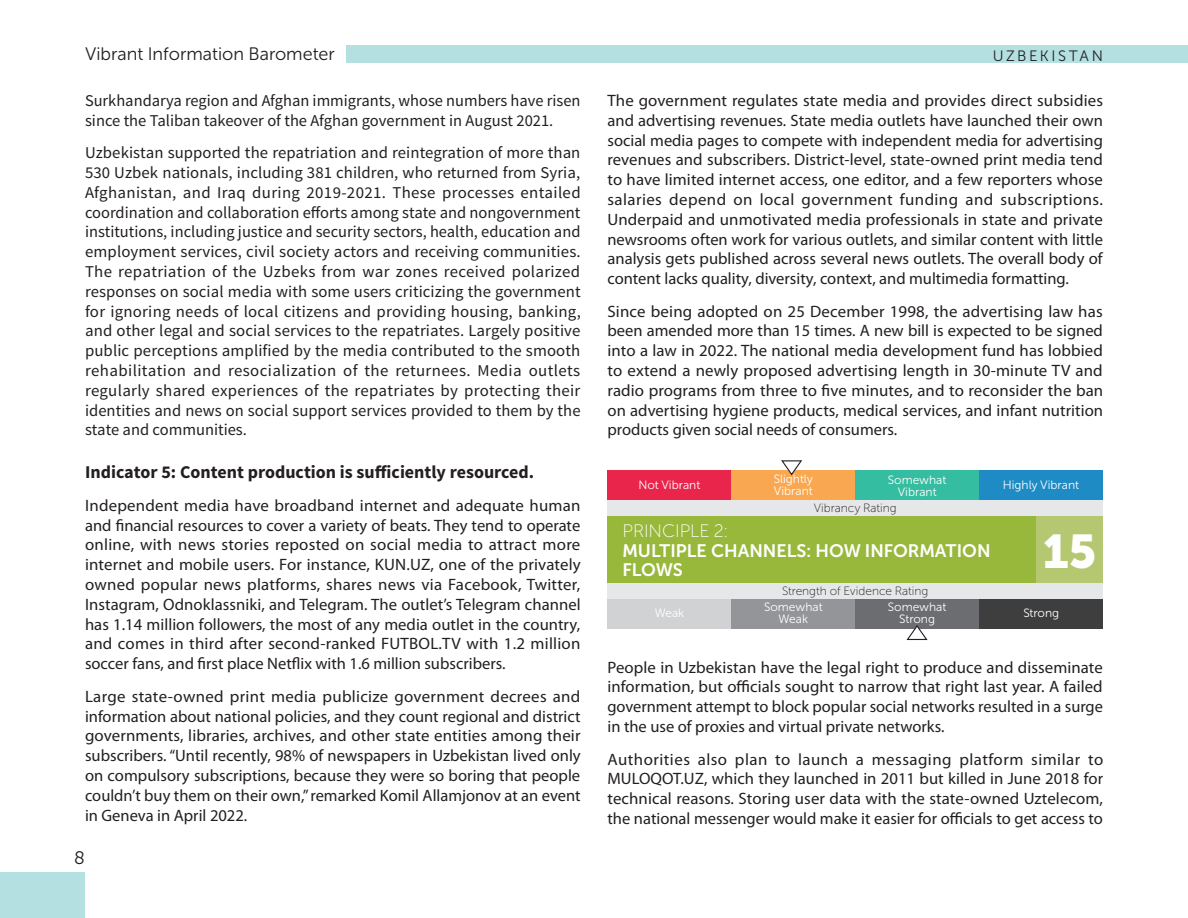
<style>
.page{position:relative;width:1188px;height:918px;background:#fff}
.page>*{position:absolute;margin:0;border:0;box-sizing:border-box;transform-origin:0 0}
.t1{font:47.1px "Museo Sans Cyrl 900";color:#fff}
.Indicator{font:700 18px "Source Sans Pro";color:#231f20}
.t2{font:18px/19.5px "Museo Sans Cyrl 700";color:#fff}
.t3{font:18px "Museo Sans Cyrl 300";color:#231f20}
.t4{font:18px "Museo Sans Cyrl 100";color:#fff}
.Normal__Web{font:16.5px/19.8px "Myriad Pro";color:#231f20;text-align:justify}
.t5{font:16.5px/19.8px "Source Sans Pro";color:#231f20}
.t6{font:15px "Museo Sans Cyrl 300";letter-spacing:.17em;color:#231f20}
.t7{font:12px "Museo Sans Cyrl 300";color:#fff}
.t8{font:12px "Museo Sans Cyrl 100";color:#231f20}
</style>
<div class="page">
<div style="left:0;top:872px;width:85px;height:46px;background:#b4e0e2"></div>
<div style="left:346px;top:45px;width:842px;height:18px;background:#b4e0e2"></div>
<div style="left:608px;top:583px;width:495px;height:16px;background:#e6e7e9"></div>
<div style="left:608px;top:500px;width:495px;height:16px;background:#e6e7e9"></div>
<div style="left:608px;top:516px;width:495px;height:67px;background:#98b83c"></div>
<div style="left:1036px;top:516px;width:67px;height:67px;background:#b5c871"></div>
<div style="left:855px;top:470px;width:124px;height:30px;background:#34bda0"></div>
<div style="left:979px;top:470px;width:124px;height:30px;background:#1f8bc4"></div>
<div style="left:731px;top:470px;width:124px;height:30px;background:#f9a851"></div>
<div style="left:608px;top:470px;width:123px;height:30px;background:#e9254c"></div>
<svg style="left:781px;top:460px;width:21px;height:16px"></svg>
<div style="left:855px;top:599px;width:124px;height:30px;background:#6c6d70"></div>
<div style="left:979px;top:599px;width:124px;height:30px;background:#3e3e3f"></div>
<div style="left:731px;top:599px;width:124px;height:30px;background:#939598"></div>
<div style="left:608px;top:599px;width:123px;height:30px;background:#d1d2d4"></div>
<svg style="left:906px;top:625px;width:22px;height:15px"></svg>
<p class="t3" style="left:85px;top:44px;width:251px">Vibrant Information Barometer</p>
<p class="t5" style="left:85px;top:91px;width:497px">Surkhandarya region and Afghan immigrants, whose numbers have risen since the Taliban takeover of the Afghan government in August 2021.</p>
<p class="t5" style="left:85px;top:143px;width:497px;text-align:justify">Uzbekistan supported the repatriation and reintegration of more than 530 Uzbek nationals, including 381 children, who returned from Syria, Afghanistan, and Iraq during 2019-2021. These processes entailed coordination and collaboration efforts among state and nongovernment institutions, including justice and security sectors, health, education and employment services, civil society actors and receiving communities.<br>The repatriation of the Uzbeks from war zones received polarized responses on social media with some users criticizing the government for ignoring needs of local citizens and providing housing, banking, and other legal and social services to the repatriates. Largely positive public perceptions amplified by the media contributed to the smooth rehabilitation and resocialization of the returnees. Media outlets regularly shared experiences of the repatriates by protecting their identities and news on social support services provided to them by the state and communities.</p>
<p class="Indicator" style="left:85px;top:461px;width:451px">Indicator 5: Content production is sufficiently resourced.</p>
<p class="Normal__Web" style="left:85px;top:496px;width:497px">Independent media have broadband internet and adequate human and financial resources to cover a variety of beats. They tend to operate online, with news stories reposted on social media to attract more internet and mobile users. For instance, KUN.UZ, one of the privately owned popular news platforms, shares news via Facebook, Twitter, Instagram, Odnoklassniki, and Telegram. The outlet’s Telegram channel has 1.14 million followers, the most of any media outlet in the country, and comes in third after second-ranked FUTBOL.TV with 1.2 million soccer fans, and first place Netflix with 1.6 million subscribers.</p>
<p class="Normal__Web" style="left:85px;top:687px;width:497px">Large state-owned print media publicize government decrees and information about national policies, and they count regional and district governments, libraries, archives, and other state entities among their subscribers. “Until recently, 98% of newspapers in Uzbekistan lived only on compulsory subscriptions, because they were so boring that people couldn’t buy them on their own,” remarked Komil Allamjonov at an event in Geneva in April 2022.</p>
<p class="t3" style="left:74px;top:848px;width:12px">8</p>
<p class="t6" style="left:993px;top:48px;width:112px">UZBEKISTAN</p>
<p class="Normal__Web" style="left:608px;top:91px;width:497px">The government regulates state media and provides direct subsidies and advertising revenues. State media outlets have launched their own social media pages to compete with independent media for advertising revenues and subscribers. District-level, state-owned print media tend to have limited internet access, one editor, and a few reporters whose salaries depend on local government funding and subscriptions.<br>Underpaid and unmotivated media professionals in state and private newsrooms often work for various outlets, and similar content with little analysis gets published across several news outlets. The overall body of content lacks quality, diversity, context, and multimedia formatting.</p>
<p class="Normal__Web" style="left:608px;top:302px;width:497px">Since being adopted on 25 December 1998, the advertising law has been amended more than 15 times. A new bill is expected to be signed into a law in 2022. The national media development fund has lobbied to extend a newly proposed advertising length in 30-minute TV and radio programs from three to five minutes, and to reconsider the ban on advertising hygiene products, medical services, and infant nutrition products given social needs of consumers.</p>
<p class="t7" style="left:639px;top:479px;width:63px">Not Vibrant</p>
<p class="t7" style="left:774px;top:473px;width:41px">Slightly</p>
<p class="t7" style="left:774px;top:485px;width:40px">Vibrant</p>
<p class="t7" style="left:888px;top:473px;width:60px">Somewhat</p>
<p class="t7" style="left:898px;top:485px;width:40px">Vibrant</p>
<p class="t7" style="left:1003px;top:479px;width:78px">Highly Vibrant</p>
<p class="t8" style="left:814px;top:501px;width:84px">Vibrancy Rating</p>
<p class="t4" style="left:623px;top:521px;width:107px">PRINCIPLE 2:</p>
<p class="t2" style="left:623px;top:541px;width:370px">MULTIPLE CHANNELS: HOW INFORMATION<br>FLOWS</p>
<p class="t1" style="left:1043px;top:525px;width:55px">15</p>
<p class="t8" style="left:782px;top:584px;width:148px">Strength of Evidence Rating</p>
<p class="t7" style="left:655px;top:607px;width:31px">Weak</p>
<p class="t7" style="left:764px;top:601px;width:60px">Somewhat</p>
<p class="t7" style="left:779px;top:613px;width:31px">Weak</p>
<p class="t7" style="left:888px;top:601px;width:60px">Somewhat</p>
<p class="t7" style="left:899px;top:613px;width:37px">Strong</p>
<p class="t7" style="left:1023px;top:607px;width:37px">Strong</p>
<p class="Normal__Web" style="left:608px;top:657px;width:497px">People in Uzbekistan have the legal right to produce and disseminate information, but officials sought to narrow that right last year. A failed government attempt to block popular social networks resulted in a surge in the use of proxies and virtual private networks.</p>
<p class="Normal__Web" style="left:608px;top:749px;width:497px">Authorities also plan to launch a messaging platform similar to MULOQOT.UZ, which they launched in 2011 but killed in June 2018 for technical reasons. Storing user data with the state-owned Uztelecom, the national messenger would make it easier for officials to get access to</p>
</div>
